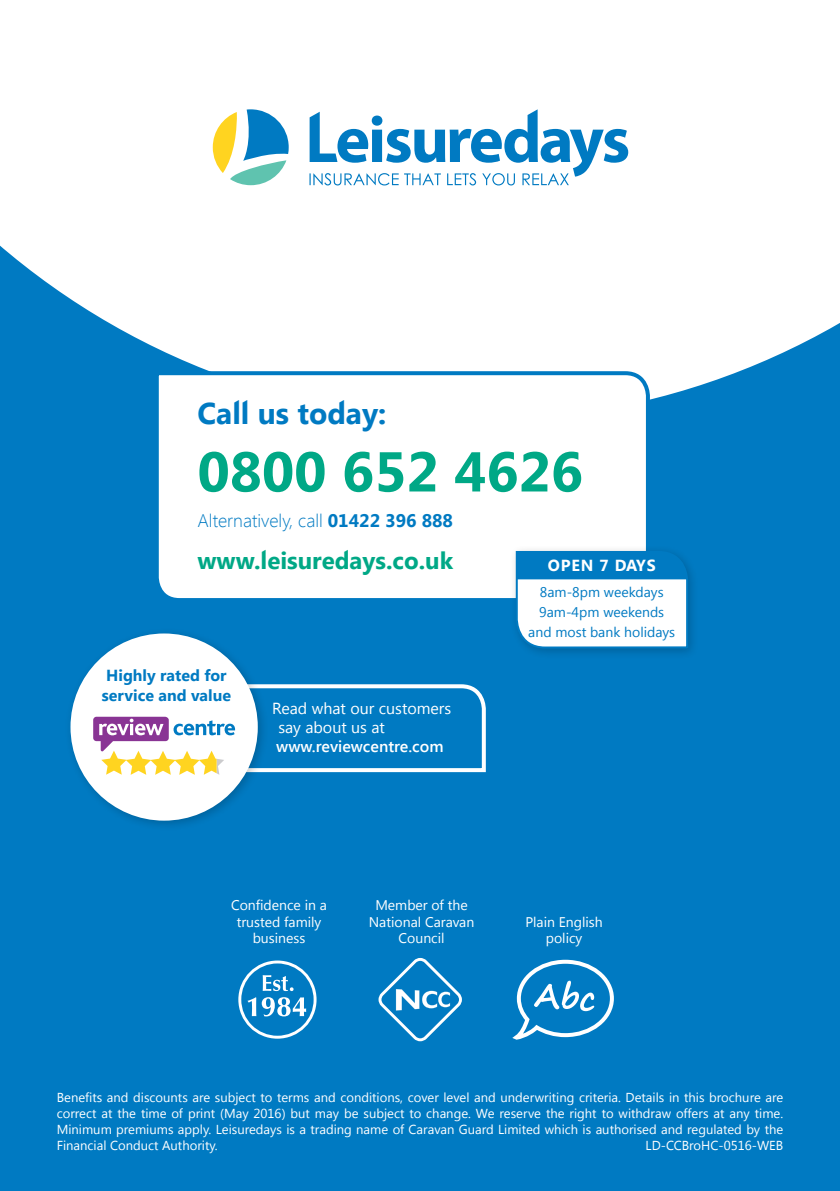
<style>
.page{position:relative;width:840px;height:1191px;background:#fff}
.page>*{position:absolute;margin:0;border:0;box-sizing:border-box;transform-origin:0 0}
.t1{font:700 56px "Segoe LD Headings";color:#00a886}
.t2{font:700 30px "Segoe LD Headings";color:#007ac2}
.t3{font:700 24px "Segoe LD Headings";color:#00a886}
.t4{font:300 18.2px "Segoe UI";color:#007ac2}
.t5{font:16px/19.2px "Segoe UI";color:#fff}
.t6{font:700 16px/19.2px "Segoe UI";color:#007ac2}
.t7{font:600 16px "Segoe UI";color:#fff}
.t8{font:700 16px "Segoe UI";letter-spacing:.045em;color:#fff}
.t9{font:14px/16.8px "Segoe UI";color:#fff;text-align:center}
.t10{font:14px/20px "Segoe UI";color:#007ac2;text-align:center}
.t11{font:13px/16px "Segoe UI";color:#fff;text-align:justify}
.s1{font-weight:700}
</style>
<div class="page">
<div style="left:0;top:421px;width:839px;height:770px;background:#007ac2"></div>
<svg style="left:0;top:140px;width:839px;height:281px"></svg>
<svg style="left:309px;top:109px;width:319px;height:76px"></svg>
<svg style="left:213px;top:109px;width:75px;height:76px"></svg>
<div style="left:64px;top:626px;width:205px;height:206px;background:#000;opacity:.2"></div>
<div style="left:70px;top:633px;width:188px;height:187px;background:#fff;border-radius:50%"></div>
<svg style="left:93px;top:682px;width:394px;height:93px"></svg>
<svg style="left:153px;top:369px;width:498px;height:235px"></svg>
<div style="left:508px;top:544px;width:190px;height:116px;background:#000;opacity:.2"></div>
<svg style="left:514px;top:550px;width:174px;height:99px"></svg>
<svg style="left:238px;top:960px;width:78px;height:78px"></svg>
<svg style="left:378px;top:958px;width:83px;height:83px;background:#2b90cc"></svg>
<svg style="left:508px;top:957px;width:107px;height:87px;background:#2f92cd"></svg>
<h2 class="t2" style="left:197px;top:392px;width:190px">Call us today:</h2>
<h1 class="t1" style="left:197px;top:431px;width:387px">0800 652 4626</h1>
<h3 class="t4" style="left:197px;top:508px;width:257px">Alternatively, call <span class="s1">01422 396 888</span></h3>
<h3 class="t3" style="left:197px;top:543px;width:257px">www.leisuredays.co.uk</h3>
<p class="t6" style="left:102px;top:665px;width:131px">Highly rated for service and value</p>
<p class="t5" style="left:278px;top:697px;width:174px;text-indent:-6px">Read what our customers say about us at</p>
<p class="t7" style="left:276px;top:735px;width:169px">www.reviewcentre.com</p>
<p class="t8" style="left:547px;top:553px;width:109px">OPEN 7 DAYS</p>
<p class="t10" style="left:528px;top:581px;width:148px">8am-8pm weekdays<br>9am-4pm weekends and most bank holidays</p>
<p class="t9" style="left:231px;top:895px;width:97px">Confidence in a trusted family business</p>
<p class="t9" style="left:368px;top:895px;width:107px">Member of the<br>National Caravan<br>Council</p>
<p class="t9" style="left:525px;top:912px;width:79px">Plain English policy</p>
<p class="t11" style="left:57px;top:1089px;width:727px">Benefits and discounts are subject to terms and conditions, cover level and underwriting criteria. Details in this brochure are correct at the time of print (May 2016) but may be subject to change. We reserve the right to withdraw offers at any time.<br>Minimum premiums apply. Leisuredays is a trading name of Caravan Guard Limited which is authorised and regulated by the Financial Conduct Authority.</p>
<p class="t11" style="left:645px;top:1137px;width:139px">LD-CCBroHC-0516-WEB</p>
</div>
